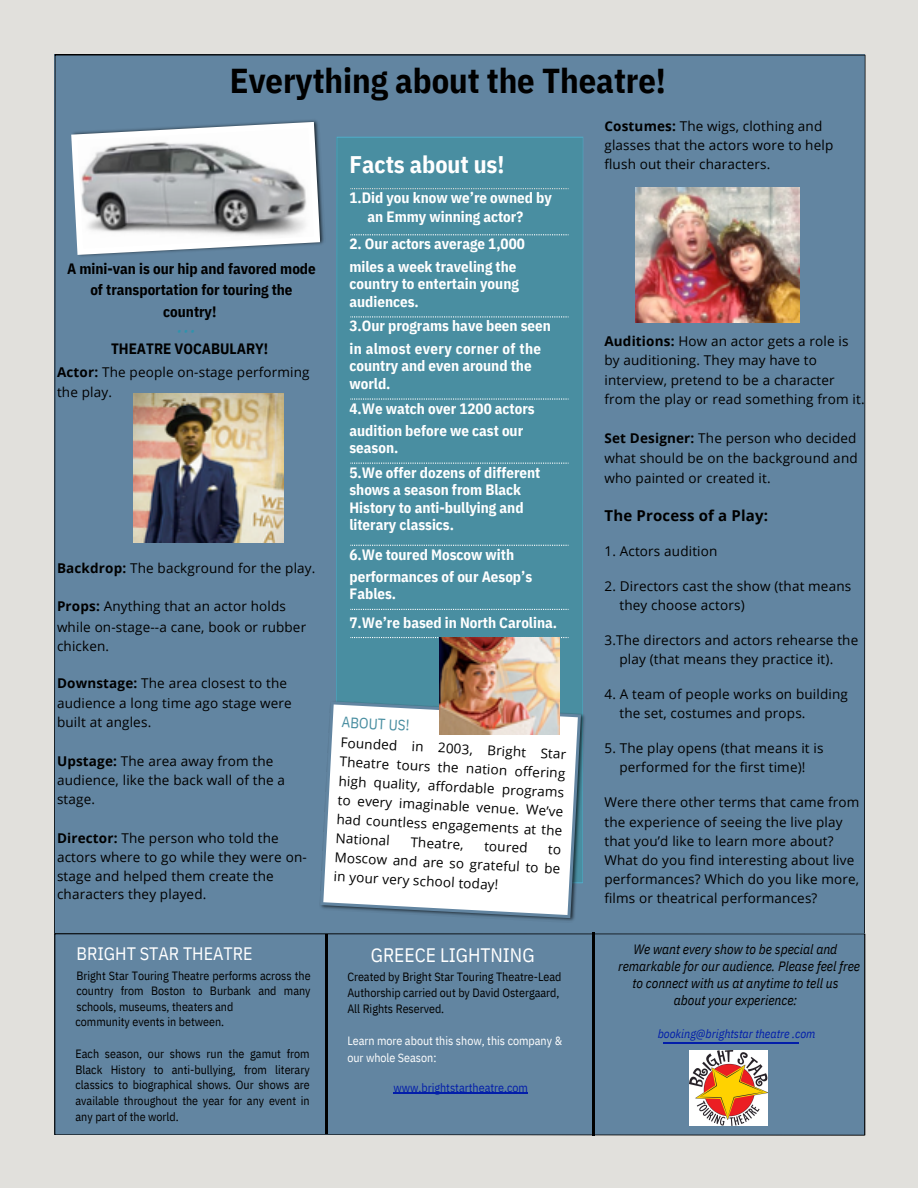
<style>
.page{position:relative;width:918px;height:1188px;background:#e1e0dc}
.page>*{position:absolute;margin:0;border:0;box-sizing:border-box;transform-origin:0 0}
.t1{font:700 34.5px "IBM Plex Sans Cond";color:#000}
.t2{font:700 24px "IBM Plex Sans Cond";color:#fff}
.t3{font:19.5px "IBM Plex Sans Cond";color:#fff}
.t4{font:18px "IBM Plex Sans Cond";color:#fff}
.t5{font:700 15px/22.5px "IBM Plex Sans Cond";color:#fff}
.t6{font:700 15px/21.3px "IBM Plex Sans Cond";color:#000;text-align:center}
.t7{font:700 15px "Open Sans";letter-spacing:.01em;color:#000}
.t8{font:15px "IBM Plex Sans Cond";color:#498ea1}
.t9{font:13.5px/19.2px "Open Sans";letter-spacing:.01em;color:#000}
.t10{font:italic 13.5px/16.8px "IBM Plex Sans Cond";color:#000;text-align:center}
.t11{font:12px/15.8px "IBM Plex Sans Cond";color:#000;text-align:justify}
.t12{font:12px "IBM Plex Sans Cond";color:#fff}
.t13{font:italic 12px "IBM Plex Sans Cond";color:#021eaa}
.t14{font:12px "IBM Plex Sans Cond";color:#021eaa}
.t15{font:italic 12px "IBM Plex Sans Cond";color:#3093ad}
.s1{font-weight:700}
</style>
<div class="page">
<div style="left:54px;top:54px;width:811px;height:879px;background:#6285a1"></div>
<div style="left:336px;top:137px;width:247px;height:563px;background:#498ea1"></div>
<svg style="left:350px;top:188px;width:178px;height:1px"></svg>
<svg style="left:350px;top:234px;width:178px;height:1px"></svg>
<svg style="left:350px;top:316px;width:178px;height:1px"></svg>
<svg style="left:350px;top:398px;width:178px;height:2px"></svg>
<svg style="left:350px;top:463px;width:178px;height:1px"></svg>
<svg style="left:350px;top:545px;width:178px;height:1px"></svg>
<svg style="left:350px;top:609px;width:178px;height:1px"></svg>
<svg style="left:350px;top:637px;width:178px;height:1px"></svg>
<img style="left:319px;top:700px;width:267px;height:223px">
<svg style="left:320px;top:701px;width:261px;height:217px;background:#e9eef1"></svg>
<div style="left:54px;top:933px;width:811px;height:202px;background:#6285a1"></div>
<hr style="left:393px;top:1093px;width:135px;height:1px;background:#021eaa">
<hr style="left:664px;top:1043px;width:135px;height:1px;background:#021eaa">
<hr style="left:326px;top:934px;width:1px;height:200px;background:#000">
<hr style="left:593px;top:933px;width:1px;height:202px;background:#000">
<div style="left:71px;top:117px;width:258px;height:195px;background:#6285a1"></div>
<svg style="left:71px;top:122px;width:249px;height:133px;background:#b3b8bb"></svg>
<img style="left:636px;top:188px;width:163px;height:135px">
<img style="left:134px;top:394px;width:149px;height:148px">
<img style="left:440px;top:638px;width:120px;height:96px">
<img style="left:690px;top:1051px;width:77px;height:74px">
<p class="t1" style="left:230px;top:57px;width:438px">Everything about the Theatre!</p>
<p class="t6" style="left:67px;top:258px;width:250px">A mini-van is our hip and favored mode of transportation for touring the country!</p>
<h4 class="t15" style="left:177px;top:323px;width:19px">•••</h4>
<p class="t6" style="left:111px;top:338px;width:159px">THEATRE VOCABULARY!</p>
<p class="t9" style="left:57px;top:362px;width:254px;line-height:20.2px"><span class="s1">Actor:</span> The people on-stage performing the play.</p>
<p class="t9" style="left:57px;top:558px;width:260px"><span class="s1">Backdrop:</span> The background for the play.</p>
<p class="t9" style="left:57px;top:597px;width:230px"><span class="s1">Props:</span> Anything that an actor holds</p>
<p class="t9" style="left:57px;top:617px;width:251px">while on-stage--a cane, book or rubber</p>
<h6 class="t9" style="left:57px;top:636px;width:54px">chicken.</h6>
<p class="t9" style="left:57px;top:674px;width:232px"><span class="s1">Downstage:</span> The area closest to the</p>
<p class="t9" style="left:57px;top:693px;width:236px">audience a long time ago stage were</p>
<p class="t9" style="left:57px;top:712px;width:96px">built at angles.</p>
<p class="t9" style="left:57px;top:751px;width:218px"><span class="s1">Upstage:</span> The area away from the</p>
<p class="t9" style="left:57px;top:770px;width:230px">audience, like the back wall of the a</p>
<p class="t9" style="left:57px;top:789px;width:40px">stage.</p>
<p class="t9" style="left:57px;top:828px;width:223px"><span class="s1">Director:</span> The person who told the</p>
<p class="t9" style="left:57px;top:847px;width:251px">actors where to go while they were on-</p>
<p class="t9" style="left:57px;top:867px;width:218px">stage and helped them create the</p>
<p class="t9" style="left:57px;top:885px;width:151px">characters they played.</p>
<p class="t2" style="left:350px;top:148px;width:157px">Facts about us!</p>
<h2 class="t5" style="left:350px;top:186px;width:204px">1.Did you know we’re owned by</h2>
<p class="t5" style="left:368px;top:205px;width:157px">an Emmy winning actor?</p>
<h6 class="t5" style="left:350px;top:232px;width:177px">2. Our actors average 1,000 miles a week traveling the</h6>
<h6 class="t5" style="left:350px;top:274px;width:171px;line-height:18px">country to entertain young audiences.</h6>
<h6 class="t5" style="left:350px;top:315px;width:203px">3.Our programs have been seen in almost every corner of the</h6>
<h6 class="t5" style="left:350px;top:356px;width:184px;line-height:18px">country and even around the world.</h6>
<h6 class="t5" style="left:350px;top:397px;width:187px">4.We watch over 1200 actors audition before we cast our</h6>
<h6 class="t5" style="left:350px;top:436px;width:50px">season.</h6>
<h6 class="t5" style="left:350px;top:464px;width:192px;line-height:17.4px">5.We offer dozens of different shows a season from Black<br>History to anti-bullying and</h6>
<p class="t5" style="left:350px;top:513px;width:106px">literary classics.</p>
<p class="t5" style="left:350px;top:543px;width:184px">6.We toured Moscow with performances of our Aesop’s</p>
<p class="t5" style="left:350px;top:582px;width:48px">Fables.</p>
<p class="t5" style="left:350px;top:611px;width:209px">7.We’re based in North Carolina.</p>
<p class="t8" style="left:342px;top:712px;width:69px;rotate:3deg">ABOUT US!</p>
<p class="t9" style="left:341px;top:733px;width:227px;text-align:justify;rotate:3deg">Founded in 2003, Bright Star Theatre tours the nation offering high quality, affordable programs to every imaginable venue. We’ve had countless engagements at the National</p>
<p class="t9" style="left:411px;top:832px;width:55px;rotate:3deg">Theatre,</p>
<p class="t9" style="left:485px;top:836px;width:45px;rotate:3deg">toured</p>
<p class="t9" style="left:336px;top:828px;width:227px;text-align:justify;text-indent:213px;rotate:3deg">to Moscow and are so grateful to be in your very school today!</p>
<p class="t9" style="left:604px;top:116px;width:230px"><span class="s1">Costumes:</span> The wigs, clothing and glasses that the actors wore to help flush out their characters.</p>
<h3 class="t9" style="left:604px;top:331px;width:262px"><span class="s1">Auditions:</span> How an actor gets a role is by auditioning. They may have to interview, pretend to be a character from the play or read something from it.</h3>
<p class="t9" style="left:604px;top:428px;width:254px"><span class="s1">Set Designer:</span> The person who decided</p>
<p class="t9" style="left:604px;top:449px;width:255px">what should be on the background and</p>
<p class="t9" style="left:604px;top:468px;width:168px">who painted or created it.</p>
<h3 class="t7" style="left:604px;top:505px;width:165px">The Process of a Play:</h3>
<p class="t9" style="left:604px;top:541px;width:115px">1. Actors audition</p>
<p class="t9" style="left:604px;top:576px;width:248px">2. Directors cast the show (that means</p>
<p class="t9" style="left:619px;top:595px;width:127px">they choose actors)</p>
<p class="t9" style="left:604px;top:630px;width:255px">3.The directors and actors rehearse the</p>
<h5 class="t9" style="left:619px;top:649px;width:215px">play (that means they practice it).</h5>
<p class="t9" style="left:604px;top:684px;width:245px">4. A team of people works on building</p>
<p class="t9" style="left:619px;top:703px;width:188px">the set, costumes and props.</p>
<p class="t9" style="left:604px;top:738px;width:221px">5. The play opens (that means it is</p>
<p class="t9" style="left:619px;top:757px;width:188px">performed for the first time)!</p>
<p class="t9" style="left:604px;top:792px;width:257px">Were there other terms that came from</p>
<p class="t9" style="left:604px;top:812px;width:240px">the experience of seeing the live play</p>
<p class="t9" style="left:604px;top:831px;width:231px">that you’d like to learn more about?</p>
<p class="t9" style="left:604px;top:850px;width:251px">What do you find interesting about live</p>
<p class="t9" style="left:604px;top:869px;width:256px">performances? Which do you like more,</p>
<p class="t9" style="left:604px;top:888px;width:214px">films or theatrical performances?</p>
<p class="t4" style="left:76px;top:941px;width:178px">BRIGHT STAR THEATRE</p>
<p class="t3" style="left:371px;top:942px;width:165px">GREECE LIGHTNING</p>
<p class="t10" style="left:618px;top:941px;width:243px">We want every show to be special and remarkable for our audience. Please feel free to connect with us at anytime to tell us<br>about your experience:</p>
<p class="t11" style="left:76px;top:967px;width:236px">Bright Star Touring Theatre performs across the country from Boston to Burbank and many schools, museums, theaters and</p>
<p class="t11" style="left:76px;top:1014px;width:150px">community events in between.</p>
<p class="t11" style="left:76px;top:1045px;width:236px">Each season, our shows run the gamut from Black History to anti-bullying, from literary classics to biographical shows. Our shows are available throughout the year for any event in any part of the world.</p>
<h6 class="t11" style="left:347px;top:969px;width:216px;text-align:left">Created by Bright Star Touring Theatre-Lead<br>Authorship carried out by David Ostergaard,<br>All Rights Reserved.</h6>
<p class="t12" style="left:347px;top:1033px;width:216px">Learn more about this show, this company &amp;</p>
<h6 class="t12" style="left:347px;top:1049px;width:91px">our whole Season:</h6>
<p class="t14" style="left:393px;top:1080px;width:136px">www.brightstartheatre.com</p>
<p class="t13" style="left:658px;top:1026px;width:159px">booking@brightstar theatre .com</p>
</div>
